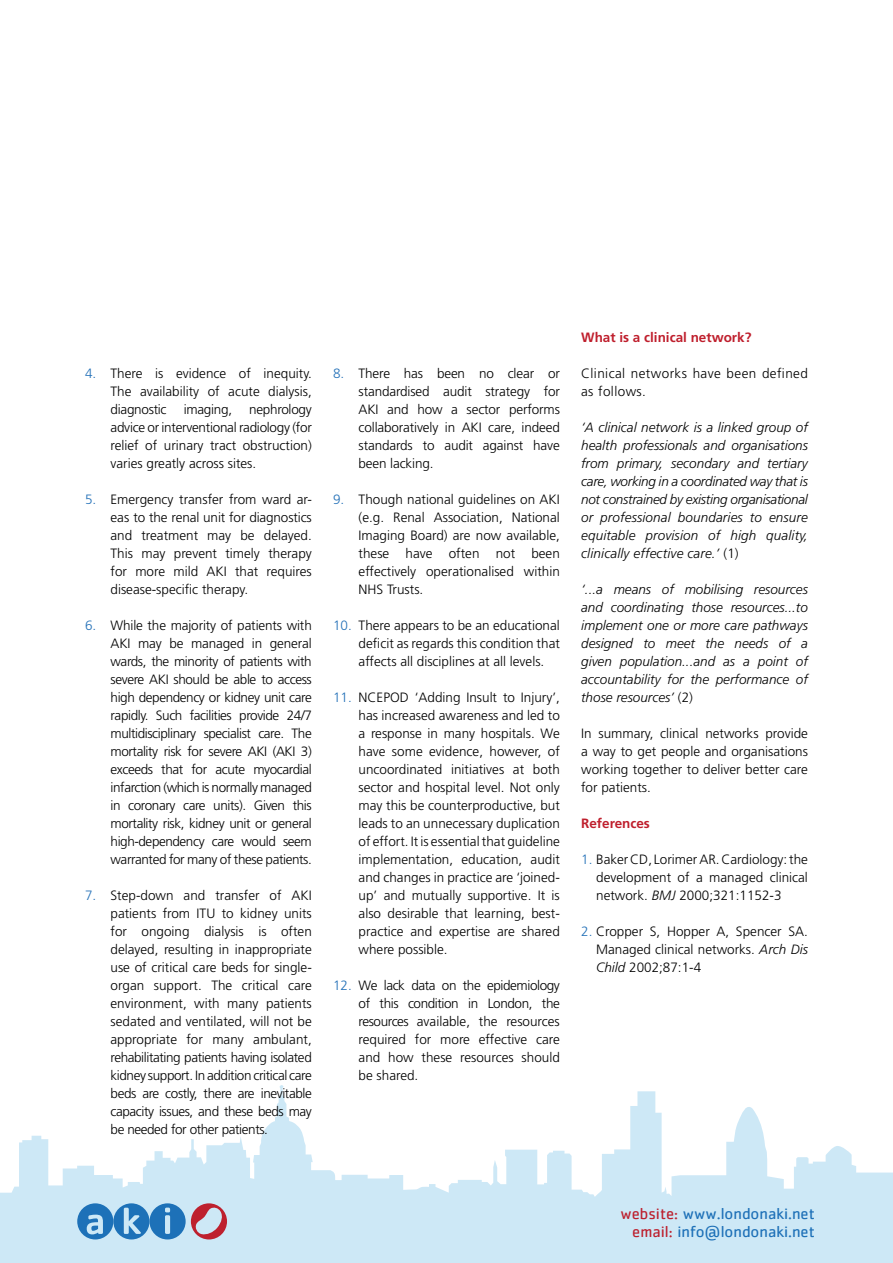
<style>
.page{position:relative;width:893px;height:1263px;background:#fff}
.page>*{position:absolute;margin:0;border:0;box-sizing:border-box;transform-origin:0 0}
.t1{font:16.5px/18px "Cachet";color:#1f71b8;text-align:right}
.t2{font:300 13.5px/18px "Frutiger";color:#000;text-align:justify}
.t3{font:italic 300 13.5px/18px "Frutiger";letter-spacing:.005em;color:#000;text-align:justify}
.t4{font:300 13.5px/18px "Frutiger";letter-spacing:.03em;color:#000}
.t5{font:700 13.5px "Frutiger";color:#bf1f2d}
.t6{font:300 13.5px "Frutiger";letter-spacing:-.02em;color:#000}
.s1{color:#2471b8}
.s2{font-style:normal}
.s3{font-style:italic}
.s4{color:#be202e}
</style>
<div class="page">
<svg style="left:0;top:1085px;width:892px;height:178px;fill:#cde8f6"></svg>
<svg style="left:77px;top:1203px;width:150px;height:36px;background:#799bc4"></svg>
<svg style="left:892px;top:1172px;width:1px;height:91px"></svg>
<p class="t2" style="left:111px;top:364px;width:203px;text-indent:-26px"><span class="s1">4.</span> There is evidence of inequity.<br>The availability of acute dialysis, diagnostic</p>
<p class="t2" style="left:111px;top:400px;width:203px;text-indent:139px">nephrology advice or interventional radiology (for relief of urinary tract obstruction) varies greatly across sites.</p>
<p class="t2" style="left:111px;top:490px;width:203px;text-indent:-26px"><span class="s1">5.</span> Emergency transfer from ward ar&shy;eas to the renal unit for diagnostics and treatment may be delayed.<br>This may prevent timely therapy for more mild AKI that requires disease-specific therapy.</p>
<p class="t2" style="left:111px;top:616px;width:203px;text-indent:-26px"><span class="s1">6.</span> While the majority of patients with AKI may be managed in general wards, the minority of patients with severe AKI should be able to access high dependency or kidney unit care rapidly. Such facilities provide 24/7 multidisciplinary specialist care. The mortality risk for severe AKI (AKI 3) exceeds that for acute myocardial infarction (which is normally managed in coronary care units). Given this mortality risk, kidney unit or general high-dependency care would seem warranted for many of these patients.</p>
<p class="t2" style="left:111px;top:886px;width:203px;text-indent:-26px"><span class="s1">7.</span> Step-down and transfer of AKI patients from ITU to kidney units for ongoing dialysis is often delayed, resulting in inappropriate use of critical care beds for single&shy;organ support. The critical care environment, with many patients sedated and ventilated, will not be appropriate for many ambulant, rehabilitating patients having isolated kidney support. In addition critical care beds are costly, there are inevitable capacity issues, and these beds may be needed for other patients.</p>
<p class="t6" style="left:184px;top:402px;width:50px">imaging,</p>
<p class="t2" style="left:359px;top:364px;width:203px;text-indent:-26px"><span class="s1">8.</span> There has been no clear or standardised audit strategy for AKI and how a sector performs collaboratively in AKI care, indeed standards to audit against have been lacking.</p>
<p class="t2" style="left:359px;top:490px;width:203px;text-indent:-26px"><span class="s1">9.</span> Though national guidelines on AKI (e.g. Renal Association, National Imaging Board) are now available, these have often not been effectively operationalised within NHS Trusts.</p>
<p class="t2" style="left:359px;top:616px;width:203px;text-indent:-26px"><span class="s1">10.</span> There appears to be an educational deficit as regards this condition that affects all disciplines at all levels.</p>
<p class="t2" style="left:359px;top:688px;width:203px;text-indent:-26px"><span class="s1">11.</span> NCEPOD ‘Adding Insult to Injury’, has increased awareness and led to a response in many hospitals. We have some evidence, however, of uncoordinated initiatives at both sector and hospital level. Not only may this be counterproductive, but leads to an unnecessary duplication of effort. It is essential that guideline implementation, education, audit and changes in practice are ‘joined&shy;up’ and mutually supportive. It is also desirable that learning, best&shy;practice and expertise are shared where possible.</p>
<p class="t2" style="left:359px;top:976px;width:203px;text-indent:-26px"><span class="s1">12.</span> We lack data on the epidemiology of this condition in London, the resources available, the resources required for more effective care and how these resources should be shared.</p>
<p class="t5" style="left:581px;top:329px;width:172px">What is a clinical network?</p>
<p class="t4" style="left:581px;top:364px;width:228px">Clinical networks have been defined as follows.</p>
<p class="t3" style="left:581px;top:418px;width:228px">‘A clinical network is a linked group of health professionals and organisations from primary, secondary and tertiary care, working in a coordinated way that is not constrained by existing organisational or professional boundaries to ensure equitable provision of high quality, clinically effective care.’ <span class="s2">(1)</span></p>
<p class="t3" style="left:581px;top:580px;width:228px">‘...a means of mobilising resources and coordinating those resources...to implement one or more care pathways designed to meet the needs of a given population...and as a point of accountability for the performance of those resources’ <span class="s2">(2)</span></p>
<p class="t2" style="left:581px;top:724px;width:228px">In summary, clinical networks provide a way to get people and organisations working together to deliver better care for patients.</p>
<p class="t5" style="left:581px;top:815px;width:70px">References</p>
<p class="t2" style="left:596px;top:850px;width:213px;text-indent:-15px"><span class="s1">1.</span> Baker CD, Lorimer AR. Cardiology: the development of a managed clinical network. <span class="s3">BMJ</span> 2000;321:1152-3</p>
<p class="t2" style="left:596px;top:922px;width:213px;text-indent:-15px"><span class="s1">2.</span> Cropper S, Hopper A, Spencer SA.<br>Managed clinical networks. <span class="s3">Arch Dis Child</span> 2002;87:1-4</p>
<p class="t1" style="left:620px;top:1204px;width:196px"><span class="s4">website:</span> www.londonaki.net <span class="s4">email:</span> info@londonaki.net</p>
</div>
